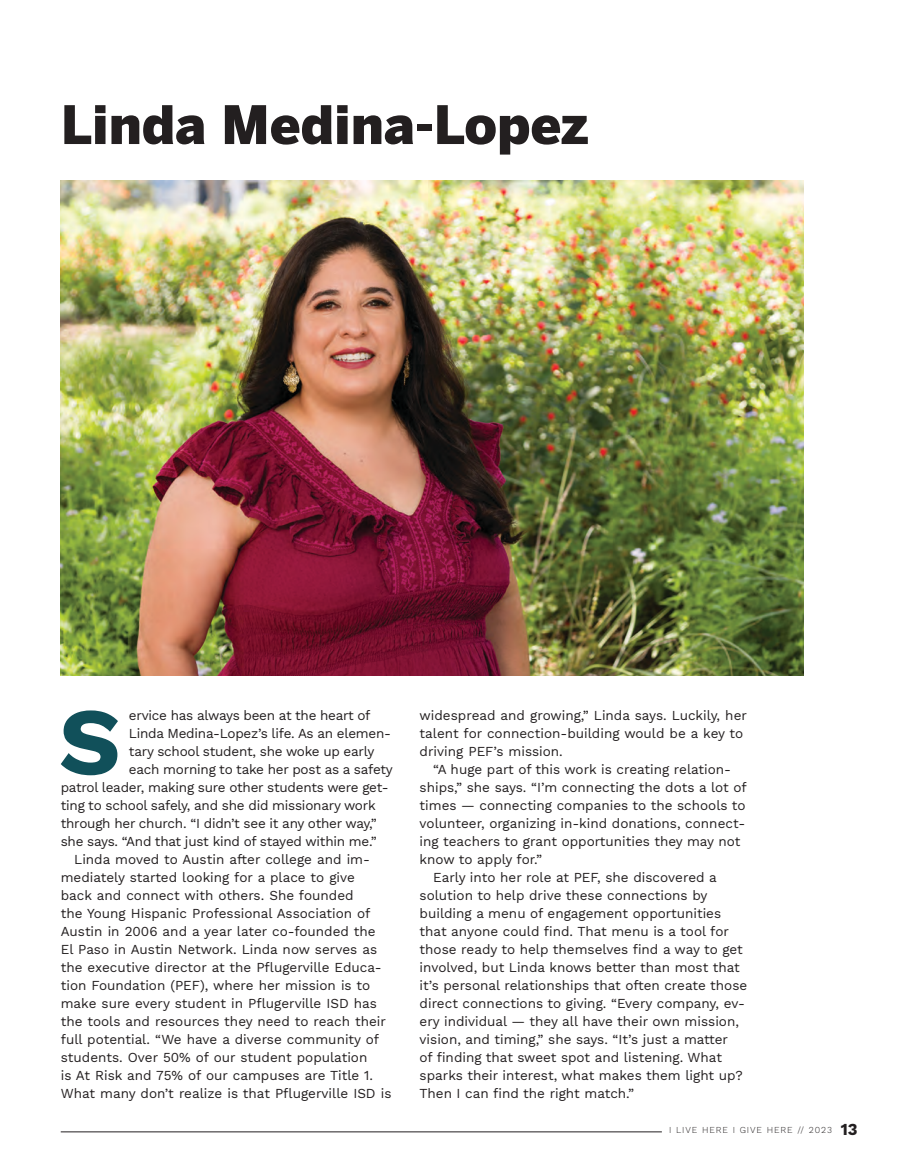
<style>
.page{position:relative;width:905px;height:1175px;background:#fff}
.page>*{position:absolute;margin:0;border:0;box-sizing:border-box;transform-origin:0 0}
.t1{font:700 95.25px "Work Sans";color:#11505a}
.t2{font:900 52.5px "Benton Sans";color:#231f20}
.t3{font:13.5px/18px "Work Sans";color:#231f20}
.t4{font:300 9px "Work Sans";letter-spacing:.1em;color:#231f20}
.s1{font-weight:700;font-size:16.5px}
</style>
<div class="page">
<img style="left:61px;top:180px;width:742px;height:495px">
<hr style="left:61px;top:1131px;width:600px;height:1px;background:#231f20">
<h2 class="t2" style="left:61px;top:93px;width:529px">Linda Medina-Lopez</h2>
<h1 class="t1" style="left:59px;top:669px;width:63px">S</h1>
<p class="t3" style="left:129px;top:706px;width:243px">ervice has always been at the heart of</p>
<p class="t3" style="left:129px;top:724px;width:264px">Linda Medina-Lopez’s life. As an elemen-</p>
<p class="t3" style="left:129px;top:742px;width:247px">tary school student, she woke up early</p>
<p class="t3" style="left:129px;top:760px;width:265px">each morning to take her post as a safety</p>
<p class="t3" style="left:61px;top:778px;width:329px">patrol leader, making sure other students were get-</p>
<p class="t3" style="left:61px;top:796px;width:316px">ting to school safely, and she did missionary work</p>
<p class="t3" style="left:61px;top:814px;width:317px">through her church. “I didn’t see it any other way,”</p>
<p class="t3" style="left:61px;top:832px;width:317px">she says. “And that just kind of stayed within me.”</p>
<p class="t3" style="left:74px;top:850px;width:297px">Linda moved to Austin after college and im-</p>
<p class="t3" style="left:61px;top:868px;width:296px">mediately started looking for a place to give</p>
<p class="t3" style="left:61px;top:886px;width:294px">back and connect with others. She founded</p>
<p class="t3" style="left:61px;top:904px;width:311px">the Young Hispanic Professional Association of</p>
<p class="t3" style="left:61px;top:922px;width:316px">Austin in 2006 and a year later co-founded the</p>
<p class="t3" style="left:61px;top:940px;width:318px">El Paso in Austin Network. Linda now serves as</p>
<p class="t3" style="left:61px;top:958px;width:322px">the executive director at the Pflugerville Educa-</p>
<p class="t3" style="left:61px;top:976px;width:311px">tion Foundation (PEF), where her mission is to</p>
<p class="t3" style="left:61px;top:994px;width:318px">make sure every student in Pflugerville ISD has</p>
<p class="t3" style="left:61px;top:1012px;width:326px">the tools and resources they need to reach their</p>
<p class="t3" style="left:61px;top:1030px;width:320px">full potential. “We have a diverse community of</p>
<p class="t3" style="left:61px;top:1048px;width:308px">students. Over 50% of our student population</p>
<p class="t3" style="left:61px;top:1066px;width:314px">is At Risk and 75% of our campuses are Title 1.</p>
<p class="t3" style="left:61px;top:1084px;width:332px">What many don’t realize is that Pflugerville ISD is</p>
<p class="t3" style="left:419px;top:706px;width:329px">widespread and growing,” Linda says. Luckily, her talent for connection-building would be a key to driving PEF’s mission.</p>
<p class="t3" style="left:433px;top:760px;width:299px">“A huge part of this work is creating relation-</p>
<p class="t3" style="left:419px;top:778px;width:328px">ships,” she says. “I’m connecting the dots a lot of</p>
<p class="t3" style="left:419px;top:796px;width:327px">times — connecting companies to the schools to</p>
<p class="t3" style="left:419px;top:814px;width:327px">volunteer, organizing in-kind donations, connect-</p>
<p class="t3" style="left:419px;top:832px;width:322px">ing teachers to grant opportunities they may not</p>
<p class="t3" style="left:419px;top:850px;width:124px">know to apply for.”</p>
<p class="t3" style="left:433px;top:868px;width:285px">Early into her role at PEF, she discovered a</p>
<p class="t3" style="left:419px;top:886px;width:289px">solution to help drive these connections by</p>
<p class="t3" style="left:419px;top:904px;width:303px">building a menu of engagement opportunities</p>
<p class="t3" style="left:419px;top:922px;width:311px">that anyone could find. That menu is a tool for</p>
<p class="t3" style="left:419px;top:940px;width:324px">those ready to help themselves find a way to get</p>
<p class="t3" style="left:419px;top:958px;width:321px">involved, but Linda knows better than most that</p>
<p class="t3" style="left:419px;top:976px;width:329px">it’s personal relationships that often create those</p>
<p class="t3" style="left:419px;top:994px;width:327px">direct connections to giving. “Every company, ev-</p>
<p class="t3" style="left:419px;top:1012px;width:321px">ery individual — they all have their own mission,</p>
<p class="t3" style="left:419px;top:1030px;width:310px">vision, and timing,” she says. “It’s just a matter</p>
<p class="t3" style="left:419px;top:1048px;width:304px">of finding that sweet spot and listening. What</p>
<p class="t3" style="left:419px;top:1066px;width:324px">sparks their interest, what makes them light up?</p>
<p class="t3" style="left:419px;top:1084px;width:216px">Then I can find the right match.”</p>
<p class="t4" style="left:669px;top:1124px;width:190px">I LIVE HERE I GIVE HERE // 2023 <span class="s1">13</span></p>
</div>
